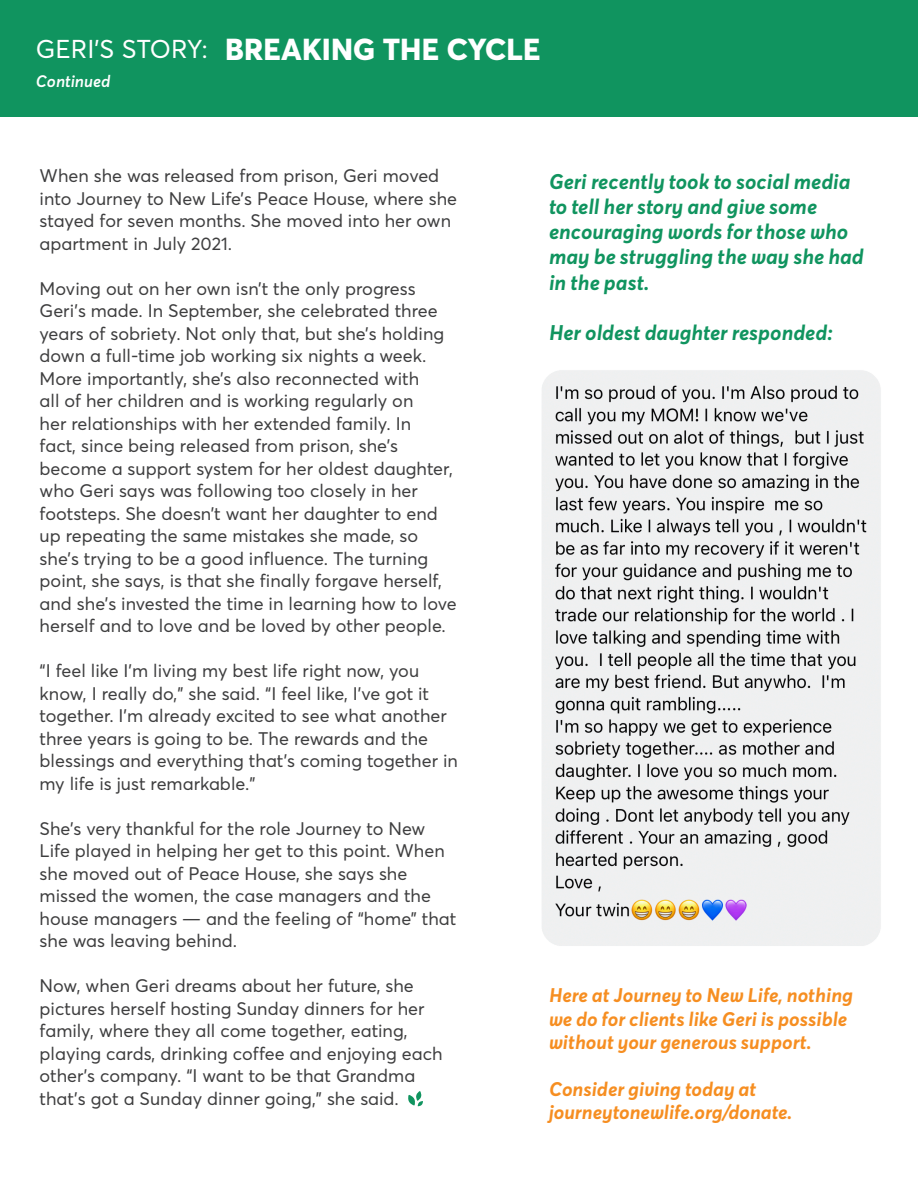
<style>
.page{position:relative;width:918px;height:1188px;background:#fff}
.page>*{position:absolute;margin:0;border:0;box-sizing:border-box;transform-origin:0 0}
.t1{font:800 30px "Averta";letter-spacing:.005em;color:#fff}
.t2{font:italic 700 21px/25.2px "Averta";color:#10945f}
.t3{font:italic 700 19.5px/23.4px "Averta";color:#f68e21}
.t4{font:18px/22.5px "Averta";color:#3e3e3f}
.t5{font:italic 600 16.5px "Averta";color:#fff}
.s1{font-weight:400;font-size:25.5px}
</style>
<div class="page">
<img style="left:542px;top:370px;width:339px;height:576px">
<div style="left:0;top:0;width:918px;height:117px;background:#10945f"></div>
<svg style="left:408px;top:1091px;width:15px;height:15px"></svg>
<p class="t1" style="left:36px;top:30px;width:506px"><span class="s1">GERI’S STORY:</span> BREAKING THE CYCLE</p>
<p class="t5" style="left:36px;top:70px;width:76px">Continued</p>
<p class="t4" style="left:40px;top:165px;width:419px">When she was released from prison, Geri moved into Journey to New Life’s Peace House, where she stayed for seven months. She moved into her own apartment in July 2021.</p>
<p class="t4" style="left:40px;top:277px;width:419px">Moving out on her own isn’t the only progress Geri’s made. In September, she celebrated three years of sobriety. Not only that, but she’s holding down a full-time job working six nights a week.<br>More importantly, she’s also reconnected with<br>all of her children and is working regularly on<br>her relationships with her extended family. In<br>fact, since being released from prison, she’s become a support system for her oldest daughter, who Geri says was following too closely in her footsteps. She doesn’t want her daughter to end up repeating the same mistakes she made, so she’s trying to be a good influence. The turning point, she says, is that she finally forgave herself, and she’s invested the time in learning how to love herself and to love and be loved by other people.</p>
<p class="t4" style="left:40px;top:660px;width:420px">“I feel like I’m living my best life right now, you know, I really do,” she said. “I feel like, I’ve got it together. I’m already excited to see what another three years is going to be. The rewards and the blessings and everything that’s coming together in my life is just remarkable.”</p>
<p class="t4" style="left:40px;top:817px;width:418px">She’s very thankful for the role Journey to New Life played in helping her get to this point. When she moved out of Peace House, she says she missed the women, the case managers and the house managers — and the feeling of “home” that she was leaving behind.</p>
<p class="t4" style="left:40px;top:975px;width:405px">Now, when Geri dreams about her future, she pictures herself hosting Sunday dinners for her family, where they all come together, eating, playing cards, drinking coffee and enjoying each other’s company. “I want to be that Grandma that’s got a Sunday dinner going,” she said.</p>
<p class="t2" style="left:549px;top:170px;width:316px">Geri recently took to social media to tell her story and give some encouraging words for those who may be struggling the way she had in the past.</p>
<p class="t2" style="left:549px;top:321px;width:286px">Her oldest daughter responded:</p>
<p class="t3" style="left:549px;top:985px;width:306px">Here at Journey to New Life, nothing we do for clients like Geri is possible without your generous support.</p>
<p class="t3" style="left:549px;top:1079px;width:209px">Consider giving today at</p>
<p class="t3" style="left:549px;top:1102px;width:245px">journeytonewlife.org/donate.</p>
</div>
